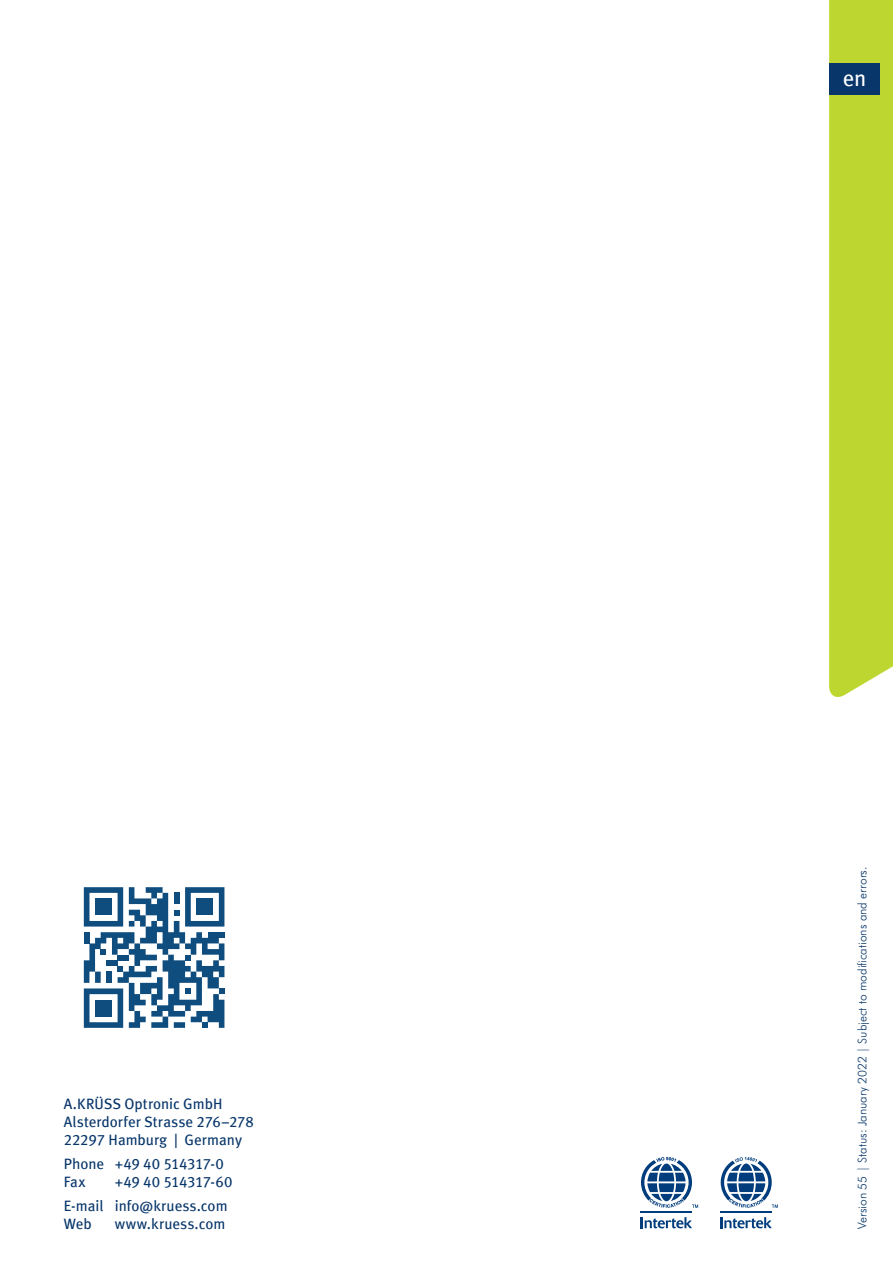
<style>
.page{position:relative;width:893px;height:1263px;background:#fff}
.page>*{position:absolute;margin:0;border:0;box-sizing:border-box;transform-origin:0 0}
.t1{font:22.5px "Meta Book LF";color:#fff}
.t2{font:15px/18px "Meta Book LF";color:#08366a}
.t3{font:300 12px "Futura BT";color:#08366a}
</style>
<div class="page">
<div style="left:829px;top:0;width:64px;height:697px;background:#bed630"></div>
<div style="left:829px;top:64px;width:50px;height:31px;background:#08366a"></div>
<svg style="left:84px;top:887px;width:140px;height:141px"></svg>
<div style="left:106px;top:960px;width:12px;height:6px;background:#0f4d7e"></div>
<div style="left:118px;top:955px;width:11px;height:5px;background:#0f4d7e"></div>
<svg style="left:641px;top:1217px;width:51px;height:11px"></svg>
<hr style="left:641px;top:1211px;width:51px;height:2px;background:#013d7d">
<svg style="left:641px;top:1157px;width:57px;height:51px"></svg>
<svg style="left:721px;top:1217px;width:51px;height:11px"></svg>
<hr style="left:721px;top:1211px;width:51px;height:2px;background:#013d7d">
<svg style="left:721px;top:1157px;width:57px;height:51px"></svg>
<p class="t2" style="left:64px;top:1094px;width:192px">A.KRÜSS Optronic GmbH<br>Alsterdorfer Strasse 276–278<br>22297 Hamburg | Germany</p>
<p class="t2" style="left:64px;top:1154px;width:162px">Phone +49 40 514317-0<br>Fax</p>
<p class="t2" style="left:64px;top:1169px;width:170px;line-height:24px;text-indent:51px">+49 40 514317-60<br>E-mail info@kruess.com</p>
<p class="t2" style="left:64px;top:1214px;width:29px">Web</p>
<p class="t2" style="left:115px;top:1214px;width:112px">www.kruess.com</p>
<h1 class="t1" style="left:843px;top:65px;width:25px">en</h1>
<p class="t3" style="left:855px;top:1229px;width:364px;rotate:-90deg">Version 55 | Status: January 2022 | Subject to modifications and errors.</p>
</div>
